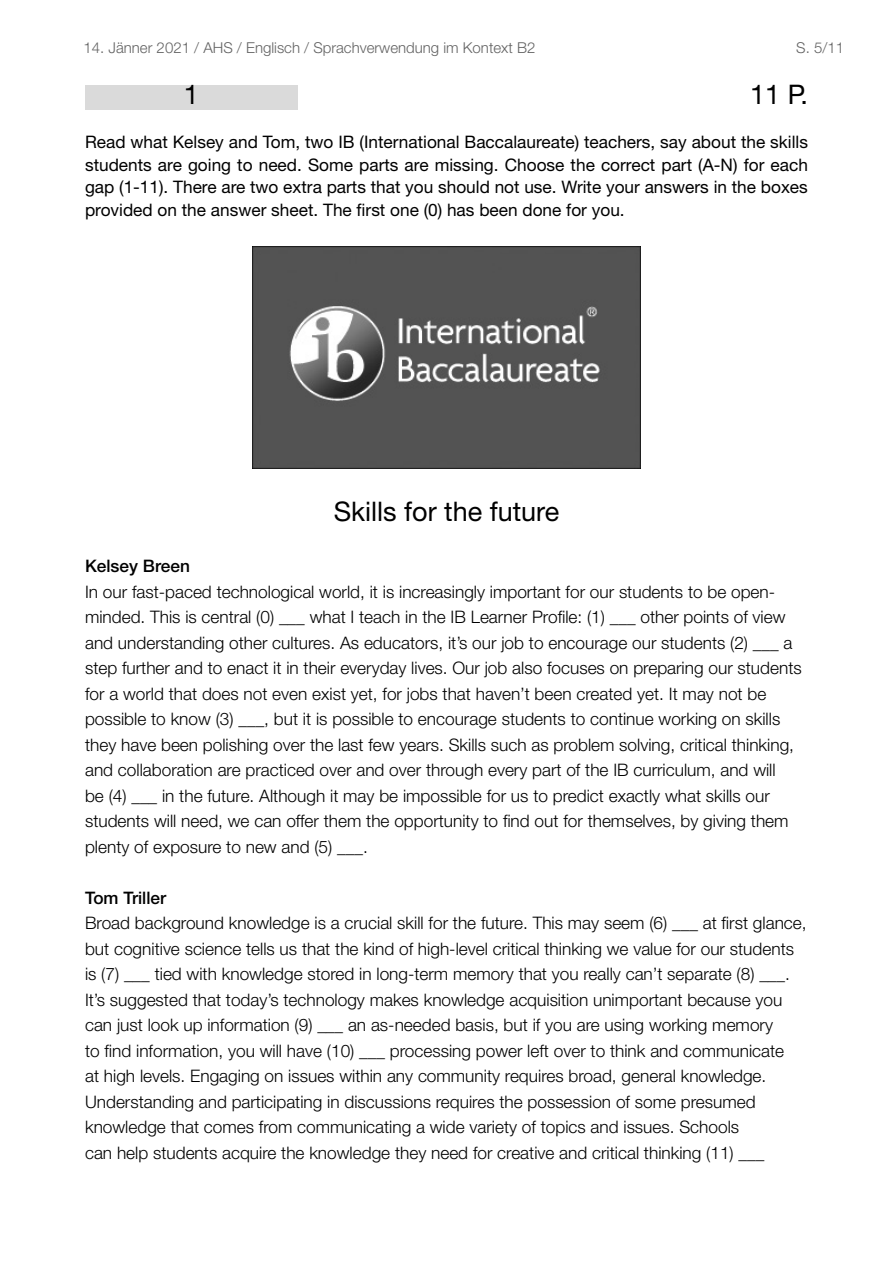
<style>
.page{position:relative;width:893px;height:1263px;background:#fff}
.page>*{position:absolute;margin:0;border:0;box-sizing:border-box;transform-origin:0 0}
.t1{font:27px "Helvetica Neue LT Pro";color:#000}
.t2{font:300 17.25px/25.5px "Helvetica Neue LT Pro";color:#000}
.t3{font:17.25px/22.5px "Helvetica Neue LT Pro";color:#000;text-align:justify}
.t4{font:500 17.25px "Helvetica Neue LT Pro";color:#000}
.t5{font:300 15px "Helvetica Neue LT Std";color:#636363}
</style>
<div class="page">
<div style="left:85px;top:85px;width:213px;height:24px;background:#dadada"></div>
<img style="left:252px;top:246px;width:389px;height:222px">
<p class="t5" style="left:84px;top:39px;width:453px">14. Jänner 2021 / AHS / Englisch / Sprachverwendung im Kontext B2</p>
<p class="t5" style="left:796px;top:39px;width:49px">S. 5/11</p>
<h1 class="t1" style="left:184px;top:78px;width:17px">1</h1>
<h1 class="t1" style="left:750px;top:78px;width:59px">11 P.</h1>
<p class="t3" style="left:85px;top:130px;width:724px">Read what Kelsey and Tom, two IB (International Baccalaureate) teachers, say about the skills students are going to need. Some parts are missing. Choose the correct part (A-N) for each gap (1-11). There are two extra parts that you should not use. Write your answers in the boxes provided on the answer sheet. The first one (0) has been done for you.</p>
<h1 class="t1" style="left:334px;top:495px;width:227px">Skills for the future</h1>
<p class="t4" style="left:85px;top:556px;width:106px">Kelsey Breen</p>
<p class="t2" style="left:85px;top:578px;width:718px">In our fast-paced technological world, it is increasingly important for our students to be open&shy;minded. This is central (0) ___ what I teach in the IB Learner Profile: (1) ___ other points of view and understanding other cultures. As educators, it’s our job to encourage our students (2) ___ a step further and to enact it in their everyday lives. Our job also focuses on preparing our students for a world that does not even exist yet, for jobs that haven’t been created yet. It may not be possible to know (3) ___, but it is possible to encourage students to continue working on skills they have been polishing over the last few years. Skills such as problem solving, critical thinking, and collaboration are practiced over and over through every part of the IB curriculum, and will<br>be (4) ___ in the future. Although it may be impossible for us to predict exactly what skills our students will need, we can offer them the opportunity to find out for themselves, by giving them plenty of exposure to new and (5) ___.</p>
<p class="t4" style="left:85px;top:887px;width:83px">Tom Triller</p>
<p class="t2" style="left:85px;top:910px;width:723px">Broad background knowledge is a crucial skill for the future. This may seem (6) ___ at first glance, but cognitive science tells us that the kind of high-level critical thinking we value for our students is (7) ___ tied with knowledge stored in long-term memory that you really can’t separate (8) ___.<br>It’s suggested that today’s technology makes knowledge acquisition unimportant because you can just look up information (9) ___ an as-needed basis, but if you are using working memory<br>to find information, you will have (10) ___ processing power left over to think and communicate<br>at high levels. Engaging on issues within any community requires broad, general knowledge.<br>Understanding and participating in discussions requires the possession of some presumed knowledge that comes from communicating a wide variety of topics and issues. Schools<br>can help students acquire the knowledge they need for creative and critical thinking (11) ___</p>
</div>
